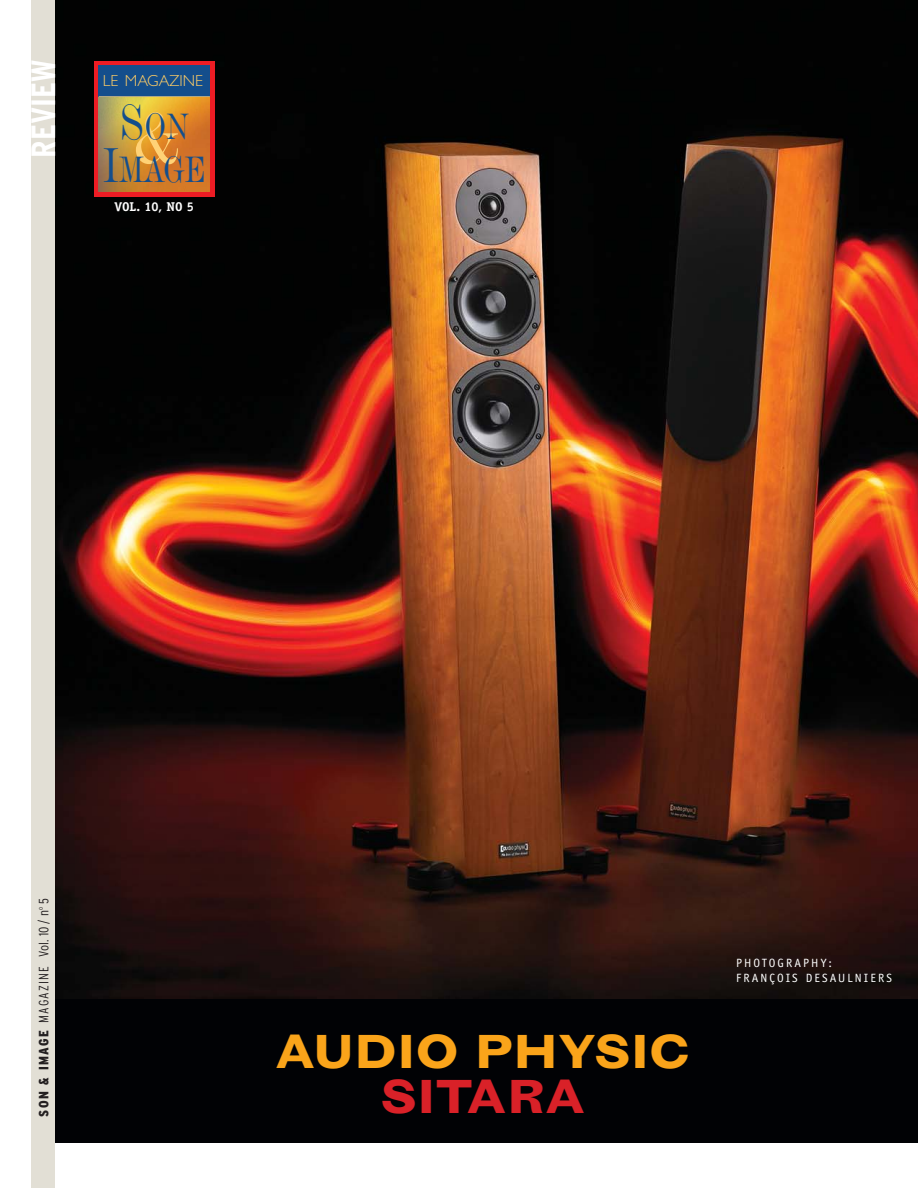
<style>
.page{position:relative;width:918px;height:1188px;background:#fff}
.page>*{position:absolute;margin:0;border:0;box-sizing:border-box;transform-origin:0 0}
.t1{font:700 expanded 48px/45px "Grotesque";color:#faa41a;text-align:center}
.t2{font:38.25px "De Vinne BT";color:#144e8c;scale:.8 1}
.t3{font:700 condensed 33.75px "Interstate";color:#fff}
.t4{font:300 16.05px "Gill Sans";color:#ffcd66}
.t5{font:300 condensed 13.5px "Interstate";letter-spacing:.085em;color:#231f20}
.t6{font:700 12.75px "Officina Serif";color:#fff}
.t7{font:12px/14.4px "Officina Sans";letter-spacing:.175em;color:#fff}
.s1{font-size:73.65px;color:#ffd276}
.s2{font-size:51px}
.s3{font-weight:900}
.s4{color:#d92128}
</style>
<div class="page">
<div style="left:42px;top:488px;width:876px;height:655px;background:#010205"></div>
<img style="left:55px;top:0;width:863px;height:999px">
<div style="left:32px;top:0;width:23px;height:1188px;background:#e2dfd5"></div>
<div style="left:94px;top:61px;width:120px;height:135px;background:#ed1c24"></div>
<div style="left:99px;top:65px;width:111px;height:32px;background:#144e8c"></div>
<hr style="left:99px;top:96px;width:111px;height:2px;background:#ffd684">
<img style="left:99px;top:98px;width:111px;height:94px">
<p class="t3" style="left:30px;top:158px;width:99px;rotate:-90deg">REVIEW</p>
<p class="t4" style="left:103px;top:75px;width:102px">LE MAGAZINE</p>
<p class="t2" style="left:120px;top:114px;width:88px"><span class="s1">&amp;</span><span class="s2">S</span>ON</p>
<p class="t6" style="left:115px;top:202px;width:81px">VOL. 10, NO 5</p>
<p class="t2" style="left:103px;top:157px;width:130px"><span class="s2">I</span>MAGE</p>
<p class="t5" style="left:39px;top:1117px;width:220px;rotate:-90deg"><span class="s3">SON &amp; IMAGE</span> MAGAZINE Vol. 10 / n<sup>o</sup> 5</p>
<p class="t1" style="left:275px;top:1033px;width:416px">AUDIO PHYSIC<br><span class="s4">SITARA</span></p>
<p class="t7" style="left:736px;top:957px;width:157px">PHOTOGRAPHY:<br>FRANÇOIS DESAULNIERS</p>
</div>
